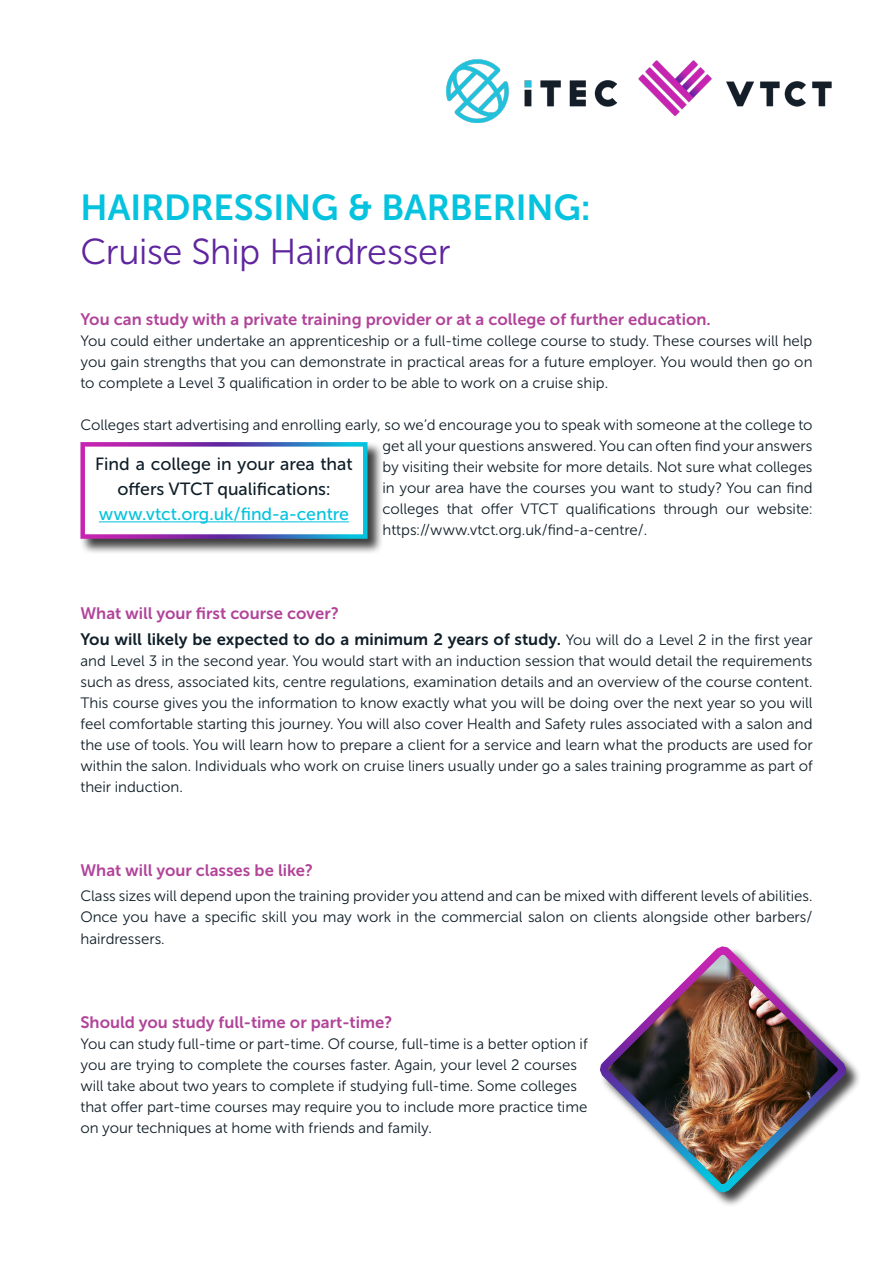
<style>
.page{position:relative;width:893px;height:1263px;background:#fff}
.page>*{position:absolute;margin:0;border:0;box-sizing:border-box;transform-origin:0 0}
.t1{font:36px "Museo Sans Cyrl 700";letter-spacing:-.005em;color:#05c3de}
.t2{font:36px "Museo Sans Cyrl 300";letter-spacing:-.01em;color:#5f259f}
.Body_copy{font:17.7px/25px "Museo Sans Cyrl 500";color:#0f1e28;text-align:center}
.Body_copy-2{font:17.7px "Museo Sans Cyrl 500";color:#05c3de}
.Body_copy-3{font:16.5px "Museo Sans Cyrl 700";color:#b14399}
.Body_copy-4{font:16.5px "Museo Sans Cyrl 700";color:#0f1e28}
.Body_copy-5{font:15px/21px "Museo Sans Cyrl 300";color:#0f1e28;text-align:justify}
.s1{font-family:"Museo Sans Cyrl 300";font-size:15px}
</style>
<div class="page">
<img style="left:600px;top:946px;width:251px;height:259px">
<img style="left:446px;top:60px;width:171px;height:62px">
<img style="left:638px;top:60px;width:194px;height:56px">
<div style="left:80px;top:441px;width:303px;height:113px;background:#000;opacity:.75"></div>
<div style="left:83px;top:444px;width:282px;height:92px;background:#fff"></div>
<hr style="left:99px;top:521px;width:250px;height:1px;background:#05c3de">
<p class="t1" style="left:80px;top:188px;width:512px">HAIRDRESSING &amp; BARBERING:</p>
<p class="t2" style="left:80px;top:232px;width:372px">Cruise Ship Hairdresser</p>
<p class="Body_copy-3" style="left:80px;top:310px;width:632px">You can study with a private training provider or at a college of further education.</p>
<p class="Body_copy-5" style="left:80px;top:331px;width:734px">You could either undertake an apprenticeship or a full-time college course to study. These courses will help you gain strengths that you can demonstrate in practical areas for a future employer. You would then go on to complete a Level 3 qualification in order to be able to work on a cruise ship.</p>
<p class="Body_copy-5" style="left:382px;top:415px;width:431px;text-indent:-302px">Colleges start advertising and enrolling early, so we’d encourage you to speak with someone at the college to get all your questions answered. You can often find your answers by visiting their website for more details. Not sure what colleges in your area have the courses you want to study? You can find colleges that offer VTCT qualifications through our website: https://www.vtct.org.uk/find-a-centre/.</p>
<p class="Body_copy" style="left:95px;top:452px;width:259px">Find a college in your area that offers VTCT qualifications:</p>
<p class="Body_copy-2" style="left:99px;top:504px;width:252px">www.vtct.org.uk/find-a-centre</p>
<p class="Body_copy-3" style="left:80px;top:604px;width:260px">What will your first course cover?</p>
<p class="Body_copy-4" style="left:80px;top:630px;width:734px">You will likely be expected to do a minimum 2 years of study. <span class="s1">You will do a Level 2 in the first year</span></p>
<p class="Body_copy-5" style="left:80px;top:650px;width:734px">and Level 3 in the second year. You would start with an induction session that would detail the requirements such as dress, associated kits, centre regulations, examination details and an overview of the course content.<br>This course gives you the information to know exactly what you will be doing over the next year so you will feel comfortable starting this journey. You will also cover Health and Safety rules associated with a salon and the use of tools. You will learn how to prepare a client for a service and learn what the products are used for within the salon. Individuals who work on cruise liners usually under go a sales training programme as part of their induction.</p>
<p class="Body_copy-3" style="left:80px;top:861px;width:234px">What will your classes be like?</p>
<p class="Body_copy-5" style="left:80px;top:886px;width:734px">Class sizes will depend upon the training provider you attend and can be mixed with different levels of abilities.<br>Once you have a specific skill you may work in the commercial salon on clients alongside other barbers/ hairdressers.</p>
<p class="Body_copy-3" style="left:80px;top:1012px;width:313px">Should you study full-time or part-time?</p>
<p class="Body_copy-5" style="left:80px;top:1033px;width:509px;text-align:left">You can study full-time or part-time. Of course, full-time is a better option if you are trying to complete the courses faster. Again, your level 2 courses will take about two years to complete if studying full-time. Some colleges that offer part-time courses may require you to include more practice time on your techniques at home with friends and family.</p>
</div>
